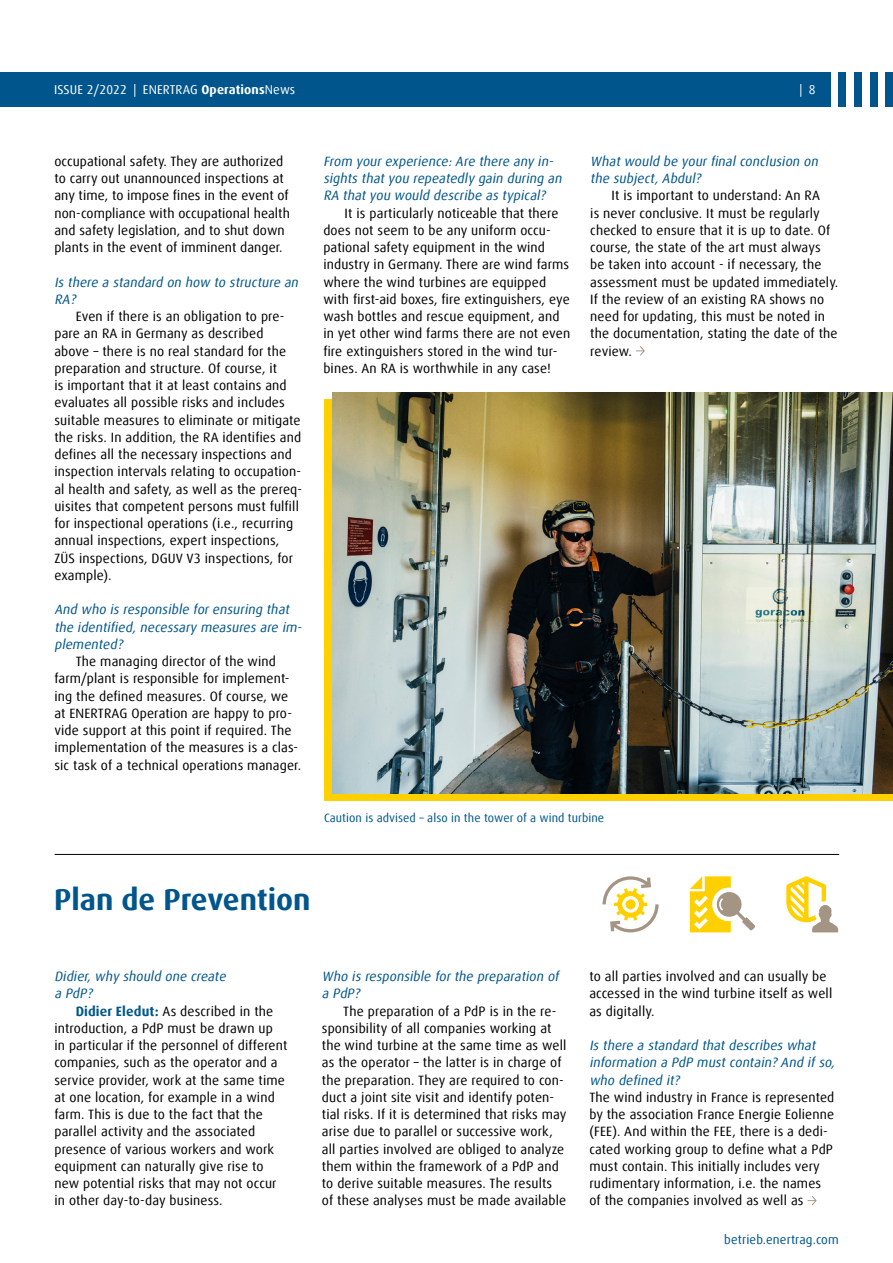
<style>
.page{position:relative;width:893px;height:1263px;background:#fff}
.page>*{position:absolute;margin:0;border:0;box-sizing:border-box;transform-origin:0 0}
.t1{font:700 30px "Dax Offc";color:#00568c}
.t2{font:13.5px/17.2px "Dax Offc";letter-spacing:.01em;color:#000}
.t3{font:italic 13.5px/17.2px "Dax Offc";color:#00568c}
.t4{font:12.75px "Dax Offc";letter-spacing:.01em;color:#fff}
.t5{font:12.75px "Dax Offc";letter-spacing:.01em;color:#00568c}
.t6{font:12px "Dax Offc";letter-spacing:.005em;color:#00568c}
.s1{font-weight:700}
.s2{font-weight:700;color:#00568c}
</style>
<div class="page">
<div style="left:0;top:72px;width:831px;height:34px;background:#00568c"></div>
<div style="left:885px;top:72px;width:8px;height:34px;background:#00568c"></div>
<div style="left:870px;top:72px;width:7px;height:34px;background:#00568c"></div>
<div style="left:854px;top:72px;width:8px;height:34px;background:#00568c"></div>
<div style="left:839px;top:72px;width:7px;height:34px;background:#00568c"></div>
<svg style="left:636px;top:346px;width:9px;height:10px"></svg>
<div style="left:324px;top:400px;width:569px;height:401px;background:#ffd000"></div>
<img style="left:332px;top:392px;width:561px;height:401px">
<svg style="left:807px;top:1196px;width:10px;height:9px"></svg>
<hr style="left:55px;top:854px;width:784px;height:1px;background:#000">
<svg style="left:690px;top:876px;width:65px;height:56px"></svg>
<svg style="left:602px;top:876px;width:57px;height:56px"></svg>
<svg style="left:786px;top:876px;width:52px;height:56px"></svg>
<p class="t4" style="left:54px;top:81px;width:243px">ISSUE 2/2022 | ENERTRAG <span class="s1">Operations</span>News</p>
<p class="t4" style="left:800px;top:82px;width:18px">| 8</p>
<p class="t2" style="left:54px;top:153px;width:237px">occupational safety. They are authorized to carry out unannounced inspections at any time, to impose fines in the event of non-compliance with occupational health and safety legislation, and to shut down plants in the event of imminent danger.</p>
<p class="t3" style="left:54px;top:273px;width:248px">Is there a standard on how to structure an<br>RA?</p>
<p class="t2" style="left:54px;top:308px;width:249px;text-indent:21px">Even if there is an obligation to pre&shy;pare an RA in Germany as described<br>above – there is no real standard for the preparation and structure. Of course, it<br>is important that it at least contains and evaluates all possible risks and includes suitable measures to eliminate or mitigate the risks. In addition, the RA identifies and defines all the necessary inspections and inspection intervals relating to occupation&shy;al health and safety, as well as the prereq&shy;uisites that competent persons must fulfill for inspectional operations (i.e., recurring annual inspections, expert inspections, ZÜS inspections, DGUV V3 inspections, for example).</p>
<p class="t3" style="left:54px;top:601px;width:252px">And who is responsible forensuring that the identified, necessary measures are im&shy;plemented?</p>
<p class="t2" style="left:54px;top:653px;width:248px;text-indent:21px">The managing director of the wind farm/plant is responsible for implement&shy;ing the defined measures. Of course, we at ENERTRAG Operation are happy to pro&shy;vide support at this point if required. The implementation of the measures is a clas&shy;sic task of a technical operations manager.</p>
<p class="t3" style="left:323px;top:153px;width:243px">From yourexperience:Are there any in&shy;sights thatyou repeatedly gain during an<br>RA thatyou would describe as typical?</p>
<p class="t2" style="left:323px;top:204px;width:248px;text-indent:21px">It is particularly noticeable that there does not seem to be any uniform occu&shy;pational safety equipment in the wind industry in Germany. There are wind farms where the wind turbines are equipped with first-aid boxes, fire extinguishers, eye wash bottles and rescue equipment, and in yet other wind farms there are not even fire extinguishers stored in the wind tur&shy;bines. An RA is worthwhile in any case!</p>
<p class="t3" style="left:590px;top:153px;width:232px">Whatwould be yourfinal conclusion on the subject,Abdul?</p>
<p class="t2" style="left:590px;top:187px;width:249px;text-indent:21px">It is important to understand: An RA<br>is never conclusive. It must be regularly checked to ensure that it is up to date. Of course, the state of the art must always be taken into account - if necessary, the assessment must be updated immediately.<br>If the review of an existing RA shows no need for updating, this must be noted in the documentation, stating the date of the review.</p>
<p class="t6" style="left:324px;top:810px;width:282px">Caution is advised – also in the tower of a wind turbine</p>
<h1 class="t1" style="left:54px;top:881px;width:258px">Plan de Prevention</h1>
<p class="t3" style="left:54px;top:968px;width:176px">Didier,why should one create a PdP?</p>
<p class="t2" style="left:54px;top:1002px;width:235px;text-indent:21px"><span class="s2">Didier Eledut:</span> As described in the introduction, a PdP must be drawn up<br>in particular if the personnel of different companies, such as the operator and a service provider, work at the same time at one location, for example in a wind farm. This is due to the fact that the parallel activity and the associated presence of various workers and work equipment can naturally give rise to new potential risks that may not occur in other day-to-day business.</p>
<p class="t3" style="left:322px;top:968px;width:241px">Who is responsible forthe preparation of a PdP?</p>
<p class="t2" style="left:322px;top:1002px;width:246px;text-indent:21px">The preparation of a PdP is in the re&shy;sponsibility of all companies working at the wind turbine at the same time as well as the operator – the latter is in charge of the preparation. They are required to con&shy;duct a joint site visit and identify poten&shy;tial risks. If it is determined that risks may arise due to parallel or successive work, all parties involved are obliged to analyze them within the framework of a PdP and to derive suitable measures. The results of these analyses must be made available</p>
<p class="t2" style="left:589px;top:968px;width:244px">to all parties involved and can usually be accessed in the wind turbine itself as well as digitally.</p>
<p class="t3" style="left:589px;top:1037px;width:250px">Is there a standard that describes what information a PdP must contain? And if so, who defined it?</p>
<p class="t2" style="left:589px;top:1089px;width:247px">The wind industry in France is represented by the association France Energie Eolienne (FEE). And within the FEE, there is a dedi&shy;cated working group to define what a PdP must contain. This initially includes very rudimentary information, i.e. the names of the companies involved as well as</p>
<p class="t5" style="left:724px;top:1231px;width:116px">betrieb.enertrag.com</p>
</div>
